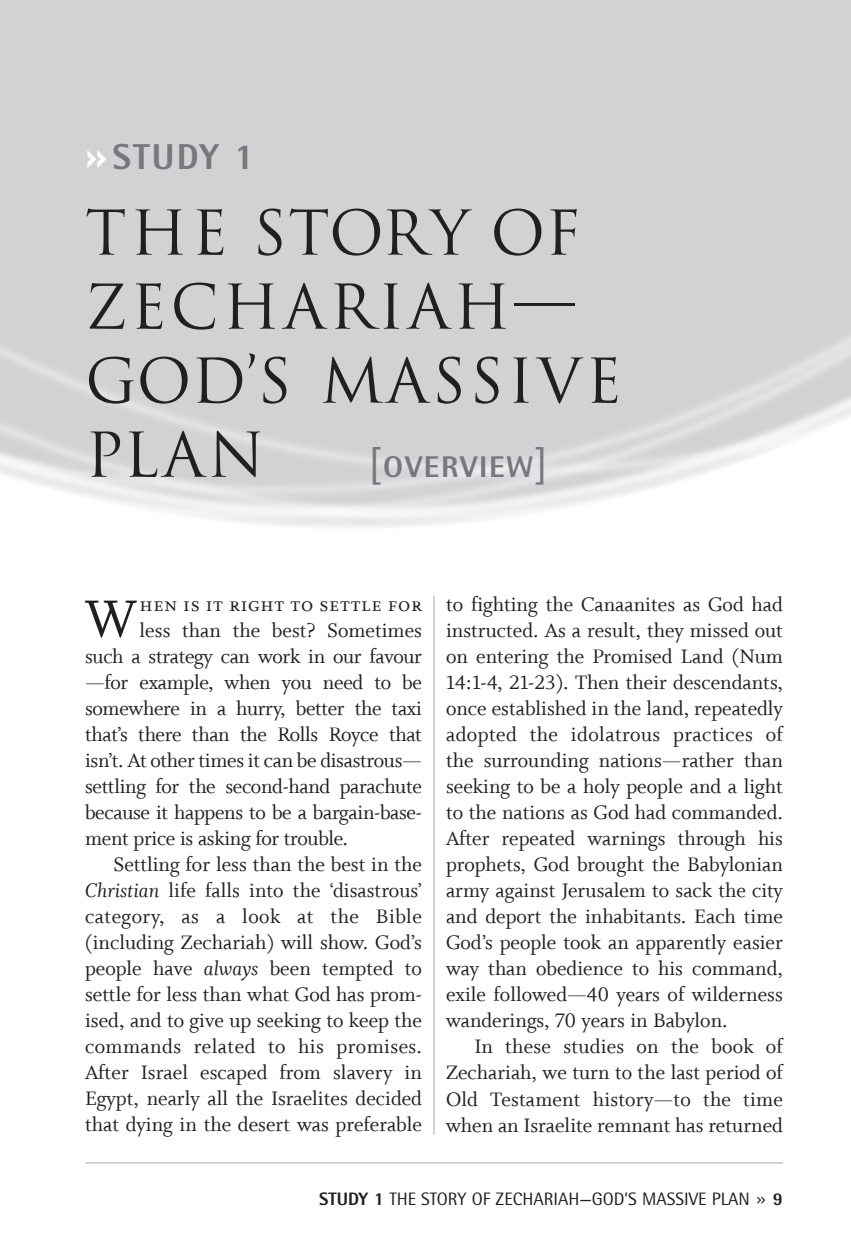
<style>
.page{position:relative;width:851px;height:1248px;background:#fff}
.page>*{position:absolute;margin:0;border:0;box-sizing:border-box;transform-origin:0 0}
.t1{font:60px/74px "Trajan";letter-spacing:.06em;color:#231f20}
.t2{font:59.2px "Whitman Small Caps Os F";color:#231f20}
.t3{font:800 36px "Rotis Semi Sans";letter-spacing:.055em;color:#76787b}
.t4{font:800 30px "Rotis Semi Sans";letter-spacing:.055em;color:#76787b}
.t5{font:22px/26px "Whitman Roman LF";color:#231f20;text-align:justify}
.t6{font:22px "Whitman Small Caps Os F";letter-spacing:.03em;color:#231f20}
.t7{font:18px "Rotis Semi Sans";color:#231f20}
.s1{font-family:"DIN";font-weight:700;color:#fff}
.s2{font-weight:400;font-size:42px}
.s3{font-family:"Whitman Italic LF"}
.s4{font-weight:800}
.s5{font-family:"DIN"}
</style>
<div class="page">
<hr style="left:85px;top:1162px;width:697px;height:1px;background:#a8a9ad">
<hr style="left:433px;top:595px;width:1px;height:539px;background:#a8a9ad">
<h3 class="t3" style="left:85px;top:144px;width:171px"><span class="s1">»</span>STUDY 1</h3>
<h1 class="t1" style="left:85px;top:197px;width:538px">THE STORY OF<br>ZECHARIAH—<br>GOD’S MASSIVE<br>PLAN</h1>
<h3 class="t4" style="left:369px;top:456px;width:180px"><span class="s2">[</span>OVERVIEW<span class="s2">]</span></h3>
<h2 class="t2" style="left:85px;top:586px;width:53px">W</h2>
<p class="t6" style="left:140px;top:592px;width:284px">hen is it right to settle for</p>
<p class="t5" style="left:85px;top:617px;width:338px;text-indent:54px">less than the best? Sometimes such a strategy can work in our favour —for example, when you need to be somewhere in a hurry, better the taxi that’s there than the Rolls Royce that isn’t. At other times it can be disastrous— settling for the second-hand parachute because it happens to be a bargain-base&shy;ment price is asking for trouble.</p>
<p class="t5" style="left:85px;top:851px;width:338px;text-indent:28px">Settling for less than the best in the <span class="s3">Christian</span> life falls into the ‘disastrous’ category, as a look at the Bible (including Zechariah) will show. God’s people have <span class="s3">always</span> been tempted to settle for less than what God has prom&shy;ised, and to give up seeking to keep the commands related to his promises.<br>After Israel escaped from slavery in Egypt, nearly all the Israelites decided that dying in the desert was prefer able</p>
<p class="t5" style="left:446px;top:591px;width:338px">to fighting the Canaanites as God had instructed. As a result, they missed out on entering the Promised Land (Num 14:1-4, 21-23). Then their descendants, once established in the land, repeatedly adopted the idolatrous practices of the surround ing nations—rather than seeking to be a holy people and a light to the nations as God had com manded.<br>After repeated warnings through his prophets, God brought the Babylonian army against Jerusalem to sack the city and deport the inhabitants. Each time God’s people took an apparently easier way than obedience to his com mand, exile followed—40 years of wilder ness wanderings, 70 years in Babylon.</p>
<p class="t5" style="left:446px;top:1034px;width:338px;text-indent:28px">In these studies on the book of Zechariah, we turn to the last period of Old Testament history—to the time when an Israelite remnant has returned</p>
<p class="t7" style="left:319px;top:1192px;width:465px"><span class="s4">STUDY 1</span> THE STORY OF ZECHARIAH—GOD’S MASSIVE PLAN <span class="s5">»</span> <span class="s4">9</span></p>
</div>
